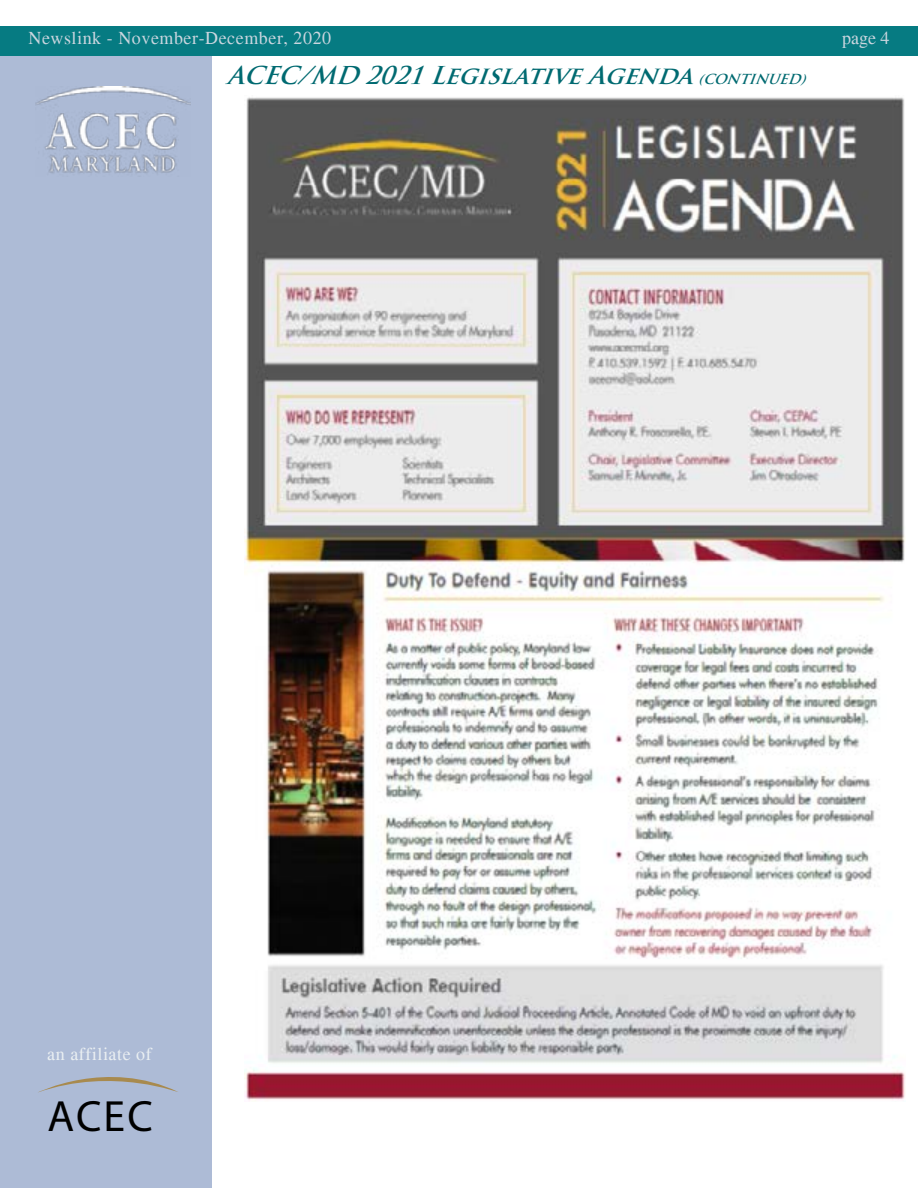
<style>
.page{position:relative;width:918px;height:1188px;background:#fff}
.page>*{position:absolute;margin:0;border:0;box-sizing:border-box;transform-origin:0 0}
.t1{font:43.8px "Myriad Pro";color:#000}
.t2{font:italic 700 24px "Trajan Pro";color:#006a71}
.t3{font:18px "Times";letter-spacing:.03em;color:#cbd6df}
.t4{font:18px "Times";letter-spacing:.03em;color:#eaeff2}
.s1{font-size:13.5px}
</style>
<div class="page">
<div style="left:0;top:55px;width:212px;height:1133px;background:#adbbd6"></div>
<div style="left:0;top:26px;width:918px;height:29px;background:#067b82"></div>
<svg style="left:38px;top:1077px;width:140px;height:16px"></svg>
<img style="left:244px;top:97px;width:661px;height:1004px">
<img style="left:36px;top:86px;width:155px;height:87px">
<p class="t3" style="left:28px;top:27px;width:304px">Newslink - November-December, 2020</p>
<p class="t3" style="left:842px;top:27px;width:49px">page 4</p>
<p class="t2" style="left:227px;top:60px;width:586px">ACEC/MD 2021LegislativeAgenda<span class="s1">(CONTINUED)</span></p>
<p class="t4" style="left:47px;top:1043px;width:106px">an affiliate of</p>
<h1 class="t1" style="left:48px;top:1089px;width:107px">ACEC</h1>
</div>
